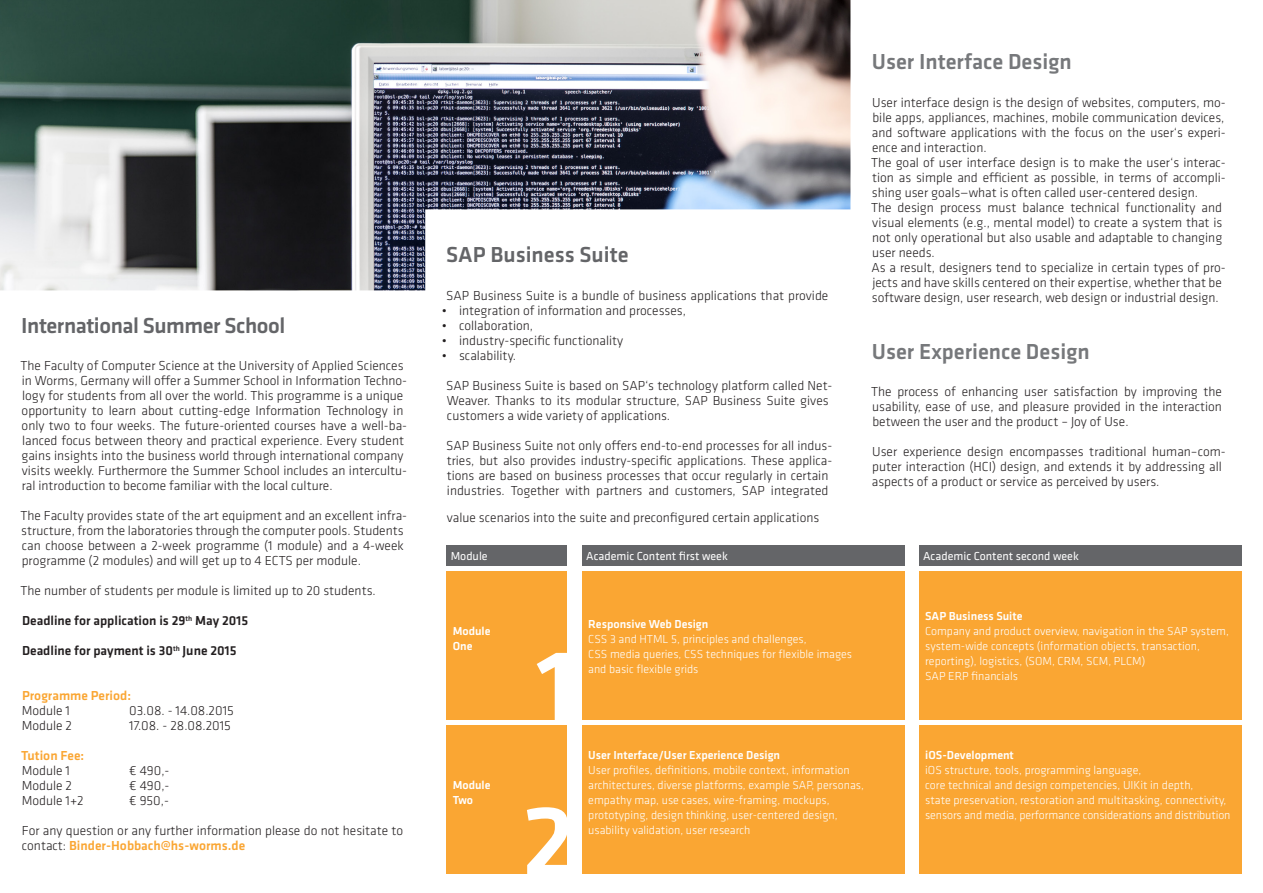
<style>
.page{position:relative;width:1263px;height:893px;background:#fff}
.page>*{position:absolute;margin:0;border:0;box-sizing:border-box;transform-origin:0 0}
.t1{font:500 105px "Klavika";color:#fff}
.t2{font:500 22.5px "Klavika";color:#76787b}
.t3{font:500 22.5px "Klavika";letter-spacing:-.02em;color:#646568}
.t4{font:500 22.5px "Klavika";color:#646568}
.t5{font:300 13.5px/15px "Klavika";color:#231f20}
.t6{font:500 13.5px "Klavika";color:#231f20}
.t7{font:500 13.5px "Klavika";color:#faa633}
.t8{font:300 12px/15px "Klavika";color:#fff}
.t9{font:500 12px/15px "Klavika";color:#fff}
.t10{font:12px "Klavika";color:#fff}
.s1{font-weight:500;color:#faa633}
</style>
<div class="page">
<img style="left:0;top:0;width:850px;height:290px">
<div style="left:446px;top:545px;width:121px;height:20px;background:#646568"></div>
<div style="left:582px;top:545px;width:323px;height:20px;background:#646568"></div>
<div style="left:446px;top:571px;width:121px;height:149px;background:#faa633"></div>
<div style="left:582px;top:571px;width:323px;height:149px;background:#faa633"></div>
<div style="left:919px;top:571px;width:323px;height:149px;background:#faa633"></div>
<div style="left:919px;top:545px;width:323px;height:20px;background:#646568"></div>
<div style="left:446px;top:726px;width:121px;height:148px;background:#faa633"></div>
<div style="left:582px;top:726px;width:323px;height:148px;background:#faa633"></div>
<div style="left:919px;top:726px;width:323px;height:148px;background:#faa633"></div>
<h2 class="t3" style="left:21px;top:310px;width:266px">International Summer School</h2>
<p class="t5" style="left:21px;top:358px;width:388px">The Faculty of Computer Science at the University of Applied Sciences in Worms, Germany will offer a Summer School in Information Techno&shy;logy for students from all over the world. This programme is a unique opportunity to learn about cutting-edge Information Technology in only two to four weeks. The future-oriented courses have a well-ba&shy;lanced focus between theory and practical experience. Every student gains insights into the business world through international company visits weekly. Furthermore the Summer School includes an intercultu&shy;ral introduction to become familiar with the local culture.</p>
<p class="t5" style="left:21px;top:508px;width:388px">The Faculty provides state of the art equipment and an excellent infra&shy;structure, from the laboratories through the computer pools. Students can choose between a 2-week programme (1 module) and a 4-week programme (2 modules) and will get up to 4 ECTS per module.</p>
<p class="t5" style="left:21px;top:583px;width:357px">The number of students per module is limited up to 20 students.</p>
<p class="t6" style="left:22px;top:612px;width:228px">Deadline for application is 29<sup>th</sup> May 2015</p>
<p class="t6" style="left:22px;top:642px;width:216px">Deadline for payment is 30<sup>th</sup> June 2015</p>
<p class="t7" style="left:22px;top:687px;width:111px">Programme Period:</p>
<p class="t5" style="left:22px;top:703px;width:50px">Module 1</p>
<p class="t5" style="left:129px;top:703px;width:106px">03.08. - 14.08.2015</p>
<p class="t5" style="left:22px;top:718px;width:52px">Module 2</p>
<p class="t5" style="left:129px;top:718px;width:103px">17.08. - 28.08.2015</p>
<p class="t7" style="left:21px;top:747px;width:64px">Tution Fee:</p>
<p class="t5" style="left:22px;top:763px;width:50px">Module 1</p>
<p class="t5" style="left:129px;top:763px;width:42px">€ 490,-</p>
<p class="t5" style="left:22px;top:778px;width:52px">Module 2</p>
<p class="t5" style="left:129px;top:778px;width:42px">€ 490,-</p>
<p class="t5" style="left:22px;top:793px;width:64px">Module 1+2</p>
<p class="t5" style="left:129px;top:793px;width:41px">€ 950,-</p>
<p class="t5" style="left:22px;top:823px;width:383px">For any question or any further information please do not hesitate to contact: <span class="s1">Binder-Hobbach@hs-worms.de</span></p>
<h2 class="t4" style="left:446px;top:240px;width:184px">SAP Business Suite</h2>
<p class="t5" style="left:446px;top:288px;width:384px">SAP Business Suite is a bundle of business applications that provide</p>
<p class="t5" style="left:442px;top:303px;width:246px">• integration of information and processes,</p>
<p class="t5" style="left:442px;top:318px;width:93px">• collaboration,</p>
<p class="t5" style="left:442px;top:333px;width:183px">• industry-specific functionality</p>
<p class="t5" style="left:442px;top:348px;width:76px">• scalability.</p>
<p class="t5" style="left:446px;top:378px;width:387px">SAP Business Suite is based on SAP‘s technology platform called Net-<br>Weaver. Thanks to its modular structure, SAP Business Suite gives customers a wide variety of applications.</p>
<p class="t5" style="left:446px;top:438px;width:387px">SAP Business Suite not only offers end-to-end processes for all indus&shy;tries, but also provides industry-specific applications. These applica&shy;tions are based on business processes that occur regularly in certain industries. Together with partners and customers, SAP integrated</p>
<p class="t5" style="left:447px;top:510px;width:374px">value scenarios into the suite and preconfigured certain applications</p>
<p class="t10" style="left:451px;top:548px;width:38px">Module</p>
<p class="t10" style="left:586px;top:548px;width:143px">Academic Content first week</p>
<h2 class="t2" style="left:872px;top:46px;width:201px">User Interface Design</h2>
<p class="t5" style="left:871px;top:95px;width:356px">User interface design is the design of websites, computers, mo&shy;bile apps, appliances, machines, mobile communication devices, and software applications with the focus on the user‘s experi&shy;ence and interaction.<br>The goal of user interface design is to make the user‘s interac&shy;tion as simple and efficient as possible, in terms of accompli&shy;shing user goals—what is often called user-centered design.<br>The design process must balance technical functionality and visual elements (e.g., mental model) to create a system that is not only operational but also usable and adaptable to changing user needs.<br>As a result, designers tend to specialize in certain types of pro&shy;jects and have skills centered on their expertise, whether that be software design, user research, web design or industrial design.</p>
<h2 class="t2" style="left:872px;top:336px;width:219px">User Experience Design</h2>
<p class="t5" style="left:871px;top:384px;width:352px;text-align:justify">The process of enhancing user satisfaction by improving the usability, ease of use, and pleasure provided in the interaction between the user and the product – Joy of Use.</p>
<p class="t5" style="left:872px;top:444px;width:355px">User experience design encompasses traditional human–com&shy;puter interaction (HCI) design, and extends it by addressing all aspects of a product or service as perceived by users.</p>
<p class="t10" style="left:923px;top:548px;width:157px">Academic Content second week</p>
<p class="t9" style="left:453px;top:623px;width:39px">Module<br>One</p>
<p class="t9" style="left:453px;top:778px;width:39px">Module<br>Two</p>
<h1 class="t1" style="left:536px;top:615px;width:42px">1</h1>
<h1 class="t1" style="left:522px;top:770px;width:54px">2</h1>
<p class="t9" style="left:588px;top:616px;width:122px">Responsive Web Design</p>
<p class="t8" style="left:588px;top:631px;width:265px">CSS 3 and HTML 5, principles and challenges,<br>CSS media queries, CSS techniques for flexible images and basic flexible grids</p>
<p class="t9" style="left:588px;top:748px;width:193px">User Interface/User Experience Design</p>
<p class="t8" style="left:588px;top:763px;width:277px">User profiles, definitions, mobile context, information architectures, diverse platforms, example SAP, personas, empathy map, use cases, wire-framing, mockups, prototyping, design thinking, user-centered design, usability validation, user research</p>
<p class="t9" style="left:925px;top:608px;width:99px">SAP Business Suite</p>
<p class="t8" style="left:925px;top:623px;width:305px">Company and product overview, navigation in the SAP system, system-wide concepts (information objects, transaction, reporting), logistics, (SOM, CRM, SCM, PLCM)<br>SAP ERP financials</p>
<p class="t9" style="left:925px;top:748px;width:90px">iOS-Development</p>
<p class="t8" style="left:925px;top:763px;width:307px">iOS structure, tools, programming language,<br>core technical and design competencies, UIKit in depth,<br>state preservation, restoration and multitasking, connectivity, sensors and media, performance considerations and distribution</p>
</div>
